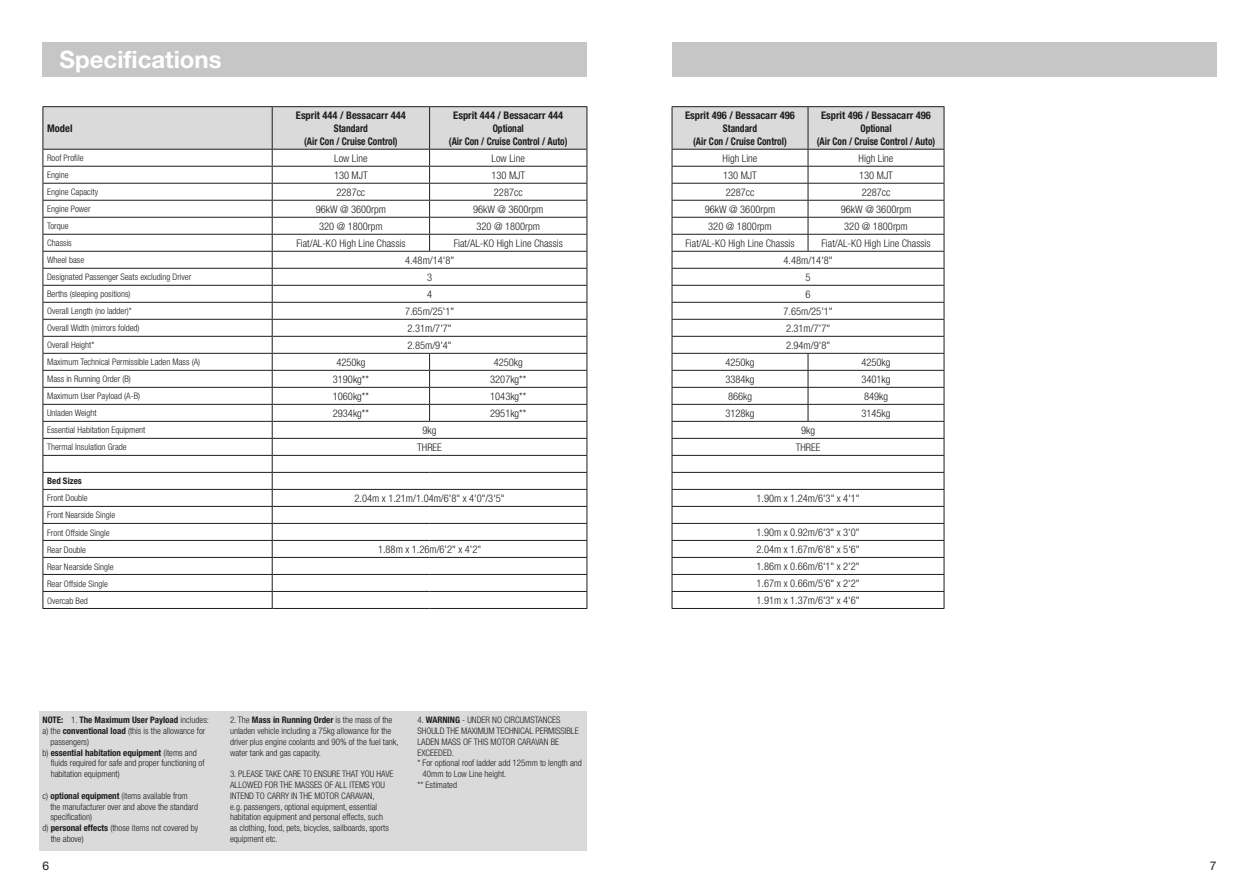
<style>
.page{position:relative;width:1259px;height:893px;background:#fff}
.page>*{position:absolute;margin:0;border:0;box-sizing:border-box;transform-origin:0 0}
.t1{font:700 24px "Helvetica Neue";color:#fff}
.t2{font:12px "Helvetica Neue";color:#1d1d1b}
.t3{font:300 condensed 10.5px "Helvetica Neue";color:#1d1d1b}
.t4{font:700 condensed 10.5px/12.6px "Helvetica Neue";color:#1d1d1b;text-align:center}
.t5{font:300 condensed 9px/10.8px "Helvetica Neue";color:#1d1d1b}
.t6{font:700 condensed 9px "Helvetica Neue";color:#1d1d1b}
.s1{font-weight:300}
.s2{font-weight:700}
</style>
<div class="page">
<div style="left:43px;top:43px;width:544px;height:34px;background:#c6c6c6"></div>
<div style="left:672px;top:43px;width:544px;height:34px;background:#c6c6c6"></div>
<div style="left:40px;top:711px;width:547px;height:139px;background:#dadada"></div>
<hr style="left:43px;top:106px;width:229px;height:1px;background:#1d1d1b">
<hr style="left:272px;top:106px;width:157px;height:1px;background:#1d1d1b">
<hr style="left:429px;top:106px;width:158px;height:1px;background:#1d1d1b">
<hr style="left:671px;top:106px;width:137px;height:1px;background:#1d1d1b">
<hr style="left:808px;top:106px;width:136px;height:1px;background:#1d1d1b">
<hr style="left:43px;top:608px;width:229px;height:1px;background:#1d1d1b">
<hr style="left:272px;top:608px;width:157px;height:1px;background:#1d1d1b">
<hr style="left:429px;top:608px;width:158px;height:1px;background:#1d1d1b">
<hr style="left:671px;top:608px;width:137px;height:1px;background:#1d1d1b">
<hr style="left:808px;top:608px;width:136px;height:1px;background:#1d1d1b">
<svg style="left:43px;top:107px;width:901px;height:501px"></svg>
<hr style="left:272px;top:107px;width:1px;height:42px;background:#1d1d1b">
<hr style="left:586px;top:107px;width:1px;height:42px;background:#1d1d1b">
<hr style="left:671px;top:107px;width:1px;height:42px;background:#1d1d1b">
<h1 class="t1" style="left:60px;top:45px;width:164px">Specifications</h1>
<p class="t4" style="left:47px;top:122px;width:27px">Model</p>
<p class="t4" style="left:296px;top:109px;width:111px">Esprit 444 / Bessacarr 444<br>Standard<br>(Air Con / Cruise Control)</p>
<p class="t4" style="left:449px;top:109px;width:120px">Esprit 444 / Bessacarr 444<br>Optional<br>(Air Con / Cruise Control / Auto)</p>
<p class="t4" style="left:685px;top:109px;width:111px">Esprit 496 / Bessacarr 496<br>Standard<br>(Air Con / Cruise Control)</p>
<p class="t4" style="left:816px;top:109px;width:120px">Esprit 496 / Bessacarr 496<br>Optional<br>(Air Con / Cruise Control / Auto)</p>
<p class="t5" style="left:47px;top:153px;width:38px">Roof Profile</p>
<p class="t3" style="left:334px;top:152px;width:35px">Low Line</p>
<p class="t3" style="left:491px;top:152px;width:35px">Low Line</p>
<p class="t3" style="left:722px;top:152px;width:36px">High Line</p>
<p class="t3" style="left:858px;top:152px;width:36px">High Line</p>
<p class="t5" style="left:47px;top:170px;width:23px">Engine</p>
<p class="t3" style="left:334px;top:169px;width:35px">130 MJT</p>
<p class="t3" style="left:491px;top:169px;width:35px">130 MJT</p>
<p class="t3" style="left:723px;top:169px;width:35px">130 MJT</p>
<p class="t3" style="left:859px;top:169px;width:35px">130 MJT</p>
<p class="t5" style="left:47px;top:187px;width:52px">Engine Capacity</p>
<p class="t3" style="left:336px;top:186px;width:30px">2287cc</p>
<p class="t3" style="left:494px;top:186px;width:30px">2287cc</p>
<p class="t3" style="left:725px;top:186px;width:30px">2287cc</p>
<p class="t3" style="left:861px;top:186px;width:30px">2287cc</p>
<p class="t5" style="left:47px;top:204px;width:45px">Engine Power</p>
<p class="t3" style="left:316px;top:203px;width:72px">96kW @ 3600rpm</p>
<p class="t3" style="left:473px;top:203px;width:72px">96kW @ 3600rpm</p>
<p class="t3" style="left:705px;top:203px;width:72px">96kW @ 3600rpm</p>
<p class="t3" style="left:841px;top:203px;width:72px">96kW @ 3600rpm</p>
<p class="t5" style="left:47px;top:221px;width:23px">Torque</p>
<p class="t3" style="left:319px;top:220px;width:65px">320 @ 1800rpm</p>
<p class="t3" style="left:476px;top:220px;width:65px">320 @ 1800rpm</p>
<p class="t3" style="left:708px;top:220px;width:65px">320 @ 1800rpm</p>
<p class="t3" style="left:844px;top:220px;width:65px">320 @ 1800rpm</p>
<p class="t5" style="left:47px;top:238px;width:26px">Chassis</p>
<p class="t3" style="left:296px;top:237px;width:111px">Fiat/AL-KO High Line Chassis</p>
<p class="t3" style="left:454px;top:237px;width:111px">Fiat/AL-KO High Line Chassis</p>
<p class="t3" style="left:685px;top:237px;width:111px">Fiat/AL-KO High Line Chassis</p>
<p class="t3" style="left:821px;top:237px;width:111px">Fiat/AL-KO High Line Chassis</p>
<p class="t5" style="left:47px;top:255px;width:39px">Wheel base</p>
<p class="t3" style="left:405px;top:254px;width:51px">4.48m/14'8"</p>
<p class="t3" style="left:783px;top:254px;width:51px">4.48m/14'8"</p>
<p class="t5" style="left:47px;top:272px;width:146px">Designated Passenger Seats excluding Driver</p>
<p class="t3" style="left:427px;top:271px;width:7px">3</p>
<p class="t3" style="left:805px;top:271px;width:7px">5</p>
<p class="t5" style="left:47px;top:289px;width:85px">Berths (sleeping positions)</p>
<p class="t3" style="left:427px;top:288px;width:7px">4</p>
<p class="t3" style="left:805px;top:288px;width:7px">6</p>
<p class="t5" style="left:47px;top:306px;width:86px">Overall Length (no ladder)*</p>
<p class="t3" style="left:405px;top:305px;width:51px">7.65m/25'1"</p>
<p class="t3" style="left:783px;top:305px;width:51px">7.65m/25'1"</p>
<p class="t5" style="left:47px;top:323px;width:94px">Overall Width (mirrors folded)</p>
<p class="t3" style="left:407px;top:322px;width:46px">2.31m/7'7"</p>
<p class="t3" style="left:786px;top:322px;width:46px">2.31m/7'7"</p>
<p class="t5" style="left:47px;top:340px;width:49px">Overall Height*</p>
<p class="t3" style="left:407px;top:339px;width:46px">2.85m/9'4"</p>
<p class="t3" style="left:786px;top:339px;width:46px">2.94m/9'8"</p>
<p class="t5" style="left:47px;top:357px;width:155px">Maximum Technical Permissible Laden Mass (A)</p>
<p class="t3" style="left:336px;top:356px;width:31px">4250kg</p>
<p class="t3" style="left:494px;top:356px;width:31px">4250kg</p>
<p class="t3" style="left:725px;top:356px;width:31px">4250kg</p>
<p class="t3" style="left:861px;top:356px;width:31px">4250kg</p>
<p class="t5" style="left:47px;top:374px;width:85px">Mass in Running Order (B)</p>
<p class="t3" style="left:333px;top:373px;width:38px">3190kg**</p>
<p class="t3" style="left:490px;top:373px;width:38px">3207kg**</p>
<p class="t3" style="left:725px;top:373px;width:31px">3384kg</p>
<p class="t3" style="left:861px;top:373px;width:31px">3401kg</p>
<p class="t5" style="left:47px;top:391px;width:94px">Maximum User Payload (A-B)</p>
<p class="t3" style="left:333px;top:390px;width:38px">1060kg**</p>
<p class="t3" style="left:490px;top:390px;width:38px">1043kg**</p>
<p class="t3" style="left:728px;top:390px;width:26px">866kg</p>
<p class="t3" style="left:864px;top:390px;width:26px">849kg</p>
<p class="t5" style="left:47px;top:408px;width:51px">Unladen Weight</p>
<p class="t3" style="left:333px;top:407px;width:38px">2934kg**</p>
<p class="t3" style="left:490px;top:407px;width:38px">2951kg**</p>
<p class="t3" style="left:725px;top:407px;width:31px">3128kg</p>
<p class="t3" style="left:861px;top:407px;width:31px">3145kg</p>
<p class="t5" style="left:47px;top:425px;width:100px">Essential Habitation Equipment</p>
<p class="t3" style="left:422px;top:424px;width:15px">9kg</p>
<p class="t3" style="left:801px;top:424px;width:15px">9kg</p>
<p class="t5" style="left:47px;top:442px;width:81px">Thermal Insulation Grade</p>
<p class="t3" style="left:417px;top:441px;width:26px">THREE</p>
<p class="t3" style="left:795px;top:441px;width:26px">THREE</p>
<p class="t6" style="left:47px;top:476px;width:36px">Bed Sizes</p>
<p class="t5" style="left:47px;top:493px;width:42px">Front Double</p>
<p class="t3" style="left:354px;top:492px;width:152px">2.04m x 1.21m/1.04m/6'8" x 4'0"/3'5"</p>
<p class="t3" style="left:756px;top:492px;width:105px">1.90m x 1.24m/6'3" x 4'1"</p>
<p class="t5" style="left:47px;top:507px;width:70px;line-height:17px">Front Nearside Single<br>Front Offside Single</p>
<p class="t3" style="left:756px;top:526px;width:105px">1.90m x 0.92m/6'3" x 3'0"</p>
<p class="t5" style="left:47px;top:544px;width:40px">Rear Double</p>
<p class="t3" style="left:378px;top:543px;width:105px">1.88m x 1.26m/6'2" x 4'2"</p>
<p class="t3" style="left:756px;top:543px;width:105px">2.04m x 1.67m/6'8" x 5'6"</p>
<p class="t5" style="left:47px;top:561px;width:68px">Rear Nearside Single</p>
<p class="t3" style="left:756px;top:560px;width:105px">1.86m x 0.66m/6'1" x 2'2"</p>
<p class="t5" style="left:47px;top:578px;width:62px">Rear Offside Single</p>
<p class="t3" style="left:756px;top:577px;width:105px">1.67m x 0.66m/5'6" x 2'2"</p>
<p class="t5" style="left:47px;top:595px;width:42px">Overcab Bed</p>
<p class="t3" style="left:756px;top:594px;width:105px">1.91m x 1.37m/6'3" x 4'6"</p>
<p class="t6" style="left:43px;top:714px;width:168px">NOTE: <span class="s1">1.</span> The Maximum User Payload <span class="s1">includes:</span></p>
<p class="t5" style="left:43px;top:725px;width:164px">a) the <span class="s2">conventional load</span> (this is the allowance for</p>
<p class="t5" style="left:51px;top:736px;width:40px">passengers)</p>
<p class="t6" style="left:43px;top:747px;width:156px"><span class="s1">b)</span> essential habitation equipment <span class="s1">(items and</span></p>
<p class="t5" style="left:51px;top:758px;width:155px">fluids required for safe and proper functioning of</p>
<p class="t5" style="left:51px;top:768px;width:71px">habitation equipment)</p>
<p class="t5" style="left:43px;top:790px;width:147px">c) <span class="s2">optional equipment</span> (items available from</p>
<p class="t5" style="left:50px;top:801px;width:149px">the manufacturer over and above the standard</p>
<p class="t5" style="left:50px;top:812px;width:43px">specification)</p>
<p class="t5" style="left:43px;top:822px;width:157px">d) <span class="s2">personal effects</span> (those items not covered by</p>
<p class="t5" style="left:51px;top:833px;width:35px">the above)</p>
<p class="t5" style="left:230px;top:714px;width:170px">2. The <span class="s2">Mass in Running Order</span> is the mass of the unladen vehicle including a 75kg allowance for the driver plus engine coolants and 90% of the fuel tank, water tank and gas capacity.</p>
<p class="t5" style="left:230px;top:768px;width:165px">3. PLEASE TAKE CARE TO ENSURE THAT YOU HAVE ALLOWED FOR THE MASSES OF ALL ITEMS YOU INTEND TO CARRY IN THE MOTOR CARAVAN,<br>e.g. passengers, optional equipment, essential habitation equipment and personal effects, such<br>as clothing, food, pets, bicycles, sailboards, sports equipment etc.</p>
<p class="t5" style="left:417px;top:714px;width:145px">4. <span class="s2">WARNING</span> - UNDER NO CIRCUMSTANCES</p>
<p class="t5" style="left:417px;top:725px;width:163px">SHOULD THE MAXIMUM TECHNICAL PERMISSIBLE</p>
<p class="t5" style="left:417px;top:736px;width:143px">LADEN MASS OF THIS MOTOR CARAVAN BE</p>
<p class="t5" style="left:417px;top:747px;width:38px">EXCEEDED.</p>
<p class="t5" style="left:417px;top:758px;width:166px">* For optional roof ladder add 125mm to length and</p>
<p class="t5" style="left:423px;top:768px;width:85px">40mm to Low Line height.</p>
<p class="t5" style="left:417px;top:779px;width:41px">** Estimated</p>
<h2 class="t2" style="left:43px;top:859px;width:8px">6</h2>
<h2 class="t2" style="left:1209px;top:859px;width:8px">7</h2>
</div>
